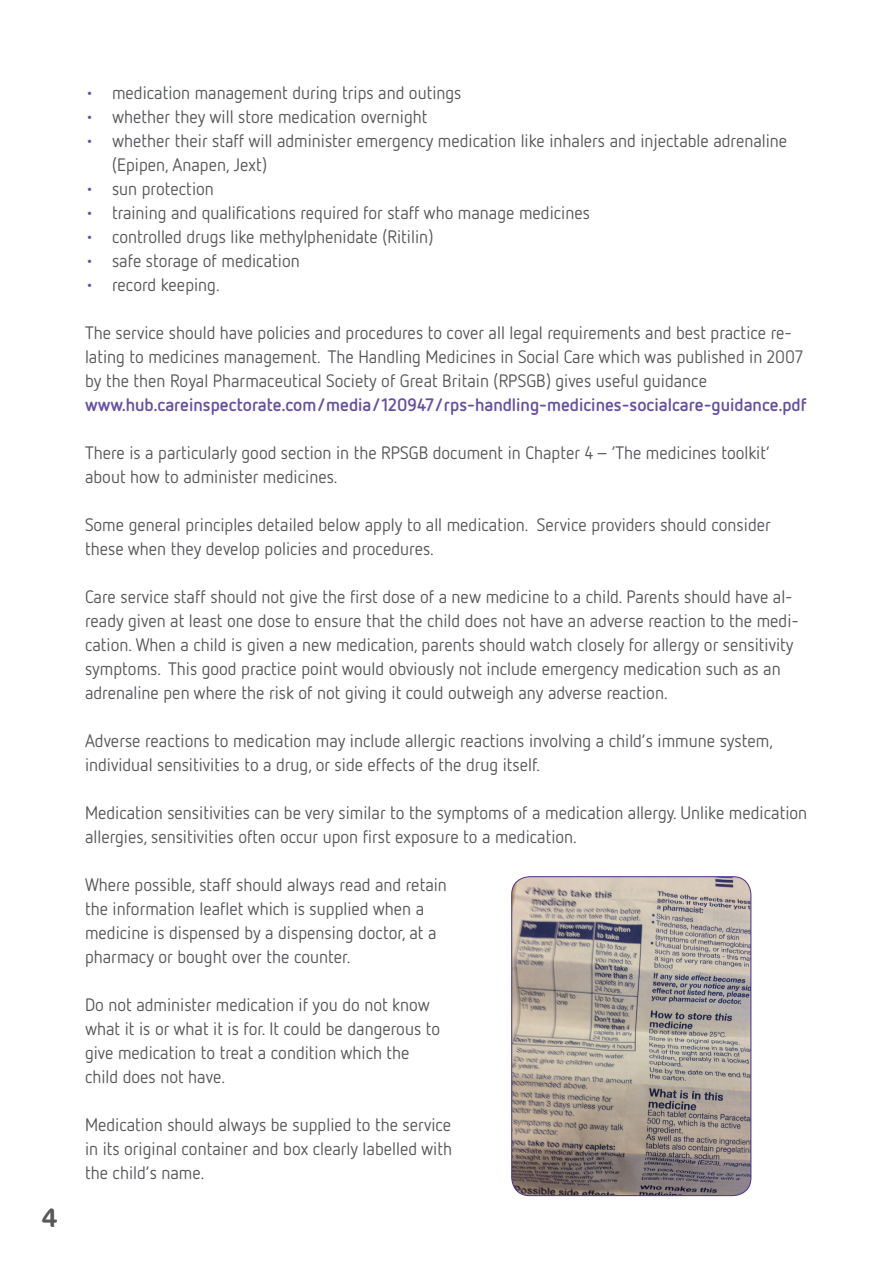
<style>
.page{position:relative;width:893px;height:1263px;background:#fff}
.page>*{position:absolute;margin:0;border:0;box-sizing:border-box;transform-origin:0 0}
.t1{font:27px "Cocon OT";color:#57585a}
.t2{font:18px/24px "Netto OT";color:#57585a}
.t3{font:700 18px "Netto OT";color:#6550a1}
.s1{color:#6550a1}
</style>
<div class="page">
<img style="left:512px;top:877px;width:239px;height:318px">
<div style="left:511px;top:876px;width:240px;height:320px;border:1px solid #482e92;border-radius:18px"></div>
<h1 class="t1" style="left:42px;top:1202px;width:17px">4</h1>
<p class="t2" style="left:85px;top:80px;width:378px"><span class="s1">•</span> medication management during trips and outings</p>
<p class="t2" style="left:85px;top:104px;width:344px"><span class="s1">•</span> whether they will store medication overnight</p>
<p class="t2" style="left:112px;top:128px;width:677px;text-indent:-27px"><span class="s1">•</span> whether their staff will administer emergency medication like inhalers and injectable adrenaline (Epipen, Anapen, Jext)</p>
<p class="t2" style="left:85px;top:176px;width:130px"><span class="s1">•</span> sun protection</p>
<p class="t2" style="left:85px;top:200px;width:506px"><span class="s1">•</span> training and qualifications required for staff who manage medicines</p>
<p class="t2" style="left:85px;top:224px;width:350px"><span class="s1">•</span> controlled drugs like methylphenidate (Ritilin)</p>
<p class="t2" style="left:85px;top:248px;width:216px"><span class="s1">•</span> safe storage of medication</p>
<p class="t2" style="left:85px;top:272px;width:136px"><span class="s1">•</span> record keeping.</p>
<p class="t2" style="left:85px;top:320px;width:720px">The service should have policies and procedures to cover all legal requirements and best practice re&shy;lating to medicines management. The Handling Medicines in Social Care which was published in 2007 by the then Royal Pharmaceutical Society of Great Britain (RPSGB) gives useful guidance</p>
<p class="t3" style="left:85px;top:393px;width:723px">www.hub.careinspectorate.com/media/120947/rps-handling-medicines-socialcare-guidance.pdf</p>
<p class="t2" style="left:85px;top:440px;width:686px">There is a particularly good section in the RPSGB document in Chapter 4 – ‘The medicines toolkit’ about how to administer medicines.</p>
<p class="t2" style="left:85px;top:512px;width:687px">Some general principles detailed below apply to all medication. Service providers should consider these when they develop policies and procedures.</p>
<p class="t2" style="left:85px;top:584px;width:715px">Care service staff should not give the first dose of a new medicine to a child. Parents should have al&shy;ready given at least one dose to ensure that the child does not have an adverse reaction to the medi&shy;cation. When a child is given a new medication, parents should watch closely for allergy or sensitivity symptoms. This good practice point would obviously not include emergency medication such as an adrenaline pen where the risk of not giving it could outweigh any adverse reaction.</p>
<p class="t2" style="left:85px;top:728px;width:689px">Adverse reactions to medication may include allergic reactions involving a child’s immune system, individual sensitivities to a drug, or side effects of the drug itself.</p>
<p class="t2" style="left:85px;top:800px;width:724px">Medication sensitivities can be very similar to the symptoms of a medication allergy. Unlike medication allergies, sensitivities often occur upon first exposure to a medication.</p>
<p class="t2" style="left:85px;top:872px;width:363px">Where possible, staff should always read and retain the information leaflet which is supplied when a medicine is dispensed by a dispensing doctor, at a pharmacy or bought over the counter.</p>
<p class="t2" style="left:85px;top:992px;width:357px">Do not administer medication if you do not know what it is or what it is for. It could be dangerous to give medication to treat a condition which the child does not have.</p>
<p class="t2" style="left:85px;top:1112px;width:369px;text-align:justify">Medication should always be supplied to the service in its original container and box clearly labelled with the child’s name.</p>
</div>
